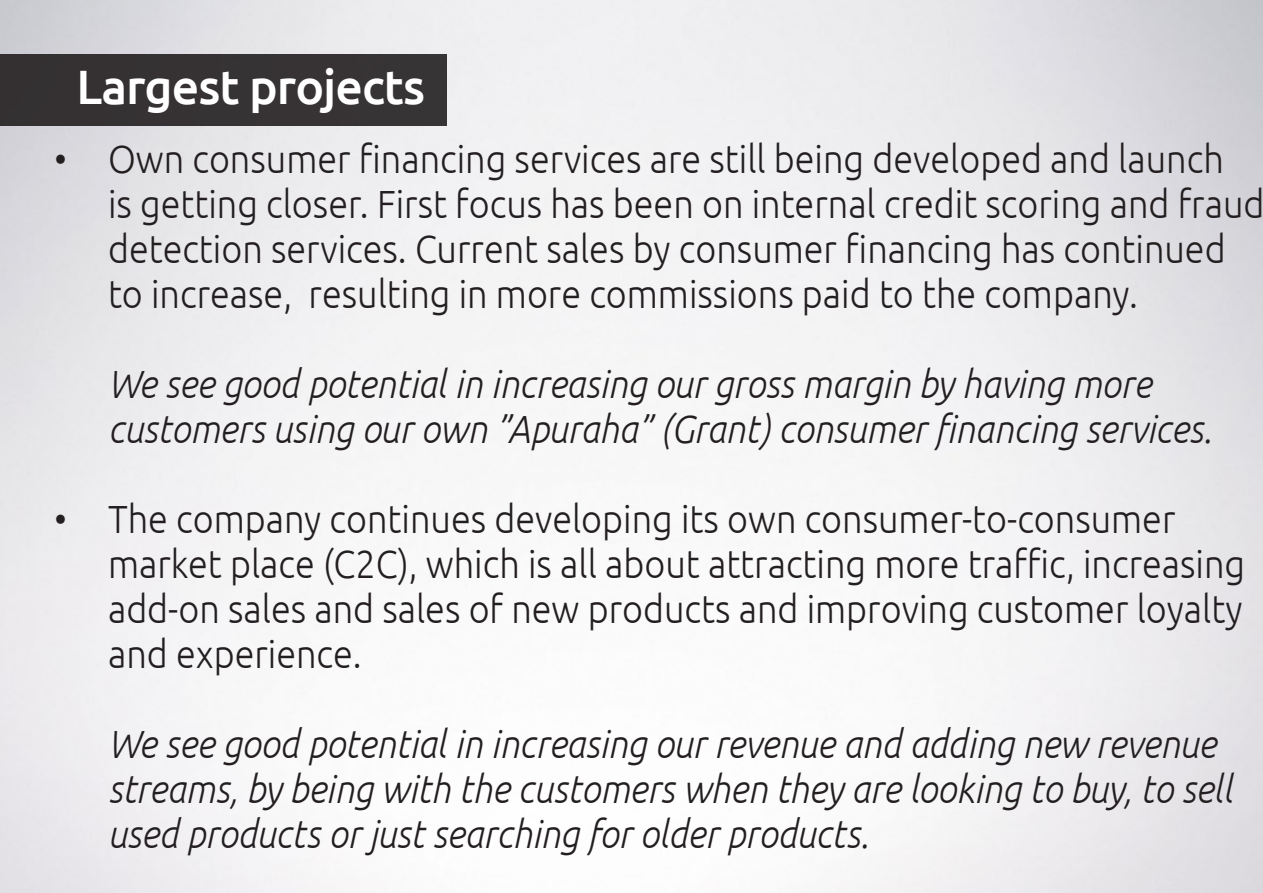
<style>
.page{position:relative;width:1263px;height:893px;background:#fff}
.page>*{position:absolute;margin:0;border:0;box-sizing:border-box;transform-origin:0 0}
.t1{font:500 48.3px "Ubuntu";letter-spacing:-.02em;color:#fff}
.t2{font:300 39.3px/45px "Ubuntu";color:#231f20;scale:.92 1}
.t3{font:italic 300 39.3px "Ubuntu";color:#231f20;scale:.92 1}
</style>
<div class="page">
<img style="left:0;top:0;width:1263px;height:893px">
<div style="left:0;top:54px;width:446px;height:72px;background:#363334"></div>
<p class="t1" style="left:77px;top:57px;width:350px">Largest projects</p>
<p class="t2" style="left:54px;top:135px;width:1273px">• Own consumer financing services are still being developed and launch</p>
<p class="t2" style="left:108px;top:180px;width:1258px">is getting closer. First focus has been on internal credit scoring and fraud</p>
<p class="t2" style="left:108px;top:225px;width:1216px">detection services. Current sales by consumer financing has continued</p>
<p class="t2" style="left:108px;top:270px;width:1121px">to increase, resulting in more commissions paid to the company.</p>
<p class="t3" style="left:108px;top:360px;width:1135px">We see good potential in increasing our gross margin by having more</p>
<p class="t3" style="left:108px;top:405px;width:1201px">customers using our own ”Apuraha” (Grant) consumer financing services.</p>
<p class="t2" style="left:54px;top:495px;width:1220px">• The company continues developing its own consumer-to-consumer</p>
<p class="t2" style="left:108px;top:540px;width:1237px">market place (C2C), which is all about attracting more traffic, increasing</p>
<p class="t2" style="left:108px;top:585px;width:1234px">add-on sales and sales of new products and improving customer loyalty and experience.</p>
<p class="t3" style="left:108px;top:720px;width:1206px">We see good potential in increasing our revenue and adding new revenue</p>
<p class="t3" style="left:108px;top:765px;width:1224px">streams, by being with the customers when they are looking to buy, to sell</p>
<p class="t3" style="left:108px;top:810px;width:828px">used products or just searching for older products.</p>
</div>
